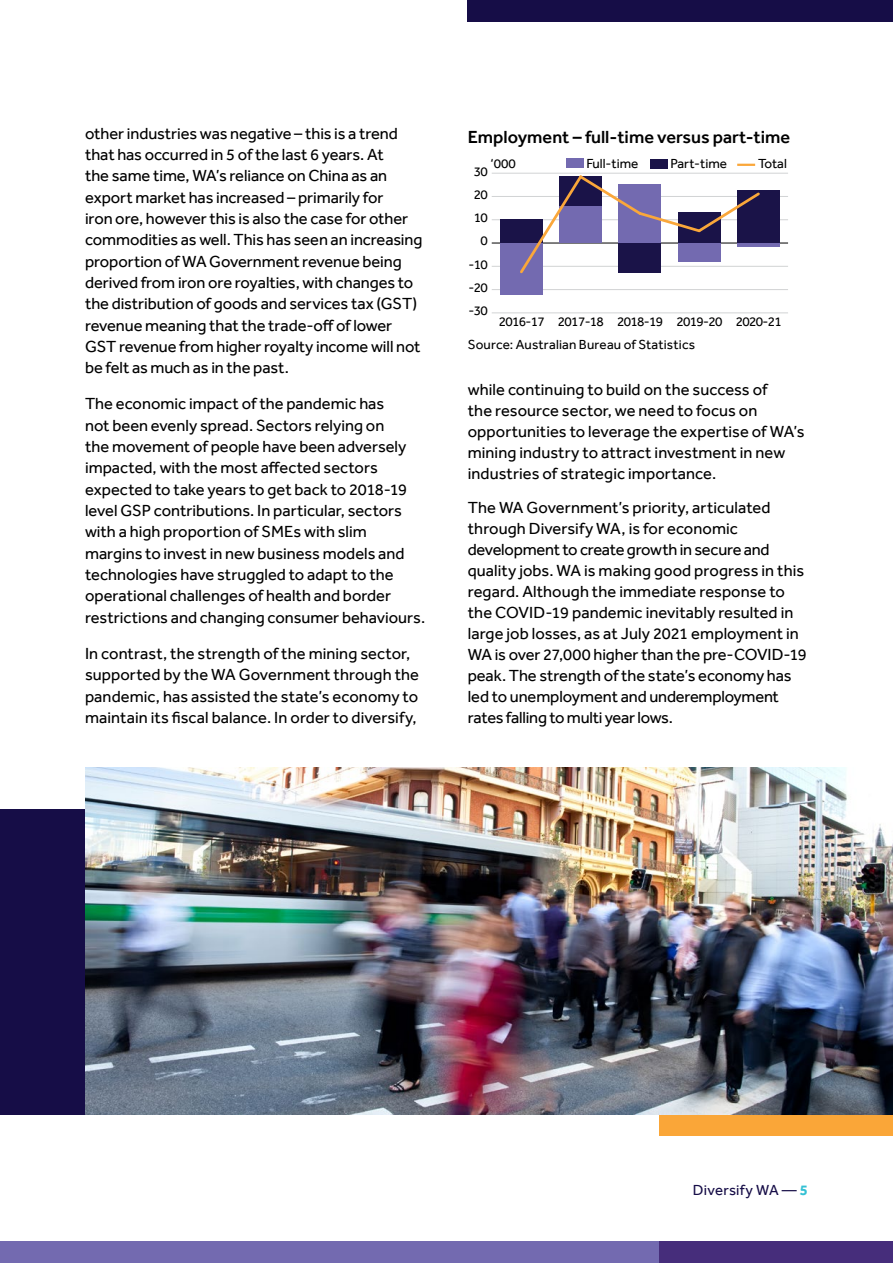
<style>
.page{position:relative;width:893px;height:1263px;background:#fff}
.page>*{position:absolute;margin:0;border:0;box-sizing:border-box;transform-origin:0 0}
.t1{font:500 18px "Effra";color:#000}
.Body{font:16.5px/21.3px "Effra";color:#000}
.t2{font:15px "Effra";letter-spacing:.02em;color:#160d47}
.t3{font:13.5px "Effra";color:#000}
.t4{font:13.5px "Effra";letter-spacing:-.05em;color:#000}
.s1{font-weight:700;color:#35c1d4}
</style>
<div class="page">
<div style="left:0;top:809px;width:893px;height:305px;background:#160d47"></div>
<div style="left:659px;top:1114px;width:234px;height:21px;background:#faa638"></div>
<hr style="left:492px;top:312px;width:296px;height:1px;background:#d1d3d4">
<hr style="left:492px;top:289px;width:296px;height:1px;background:#d1d3d4">
<hr style="left:492px;top:266px;width:296px;height:1px;background:#d1d3d4">
<hr style="left:492px;top:243px;width:296px;height:1px;background:#000">
<hr style="left:492px;top:219px;width:296px;height:1px;background:#d1d3d4">
<hr style="left:492px;top:196px;width:296px;height:1px;background:#d1d3d4">
<hr style="left:492px;top:173px;width:296px;height:1px;background:#d1d3d4">
<div style="left:500px;top:220px;width:43px;height:23px;background:#1a1348"></div>
<div style="left:737px;top:190px;width:43px;height:53px;background:#1a1348"></div>
<div style="left:500px;top:243px;width:43px;height:52px;background:#736ab0"></div>
<hr style="left:737px;top:243px;width:43px;height:4px;background:#736ab0">
<svg style="left:518px;top:173px;width:244px;height:101px"></svg>
<div style="left:566px;top:158px;width:17px;height:10px;background:#736ab0"></div>
<div style="left:650px;top:159px;width:17px;height:9px;background:#1a1348"></div>
<svg style="left:737px;top:164px;width:18px;height:2px"></svg>
<img style="left:85px;top:767px;width:808px;height:347px">
<div style="left:0;top:1242px;width:893px;height:21px;background:#736ab0"></div>
<div style="left:659px;top:1242px;width:234px;height:21px;background:#462d7b"></div>
<div style="left:468px;top:0;width:425px;height:21px;background:#160d47"></div>
<p class="Body" style="left:85px;top:122px;width:339px">other industries was negative – this is a trend that has occurred in 5 of the last 6 years. At<br>the same time, WA’s reliance on China as an export market has increased – primarily for<br>iron ore, however this is also the case for other commodities as well. This has seen an increasing proportion of WA Government revenue being derived from iron ore royalties, with changes to the distribution of goods and services tax (GST) revenue meaning that the trade-off of lower GST revenue from higher royalty income will not be felt as much as in the past.</p>
<p class="Body" style="left:85px;top:393px;width:342px">The economic impact of the pandemic has<br>not been evenly spread. Sectors relying on<br>the movement of people have been adversely impacted, with the most affected sectors expected to take years to get back to 2018-19 level GSP contributions. In particular, sectors with a high proportion of SMEs with slim margins to invest in new business models and technologies have struggled to adapt to the operational challenges of health and border restrictions and changing consumer behaviours.</p>
<p class="Body" style="left:85px;top:643px;width:336px">In contrast, the strength of the mining sector, supported by the WA Government through the pandemic, has assisted the state’s economy to maintain its fiscal balance. In order to diversify,</p>
<p class="t1" style="left:468px;top:126px;width:324px">Employment – full-time versus part-time</p>
<p class="t3" style="left:490px;top:155px;width:27px">‘000</p>
<p class="t3" style="left:670px;top:155px;width:58px">Part-time</p>
<p class="t3" style="left:758px;top:155px;width:30px">Total</p>
<p class="t3" style="left:586px;top:155px;width:54px">Full-time</p>
<p class="t3" style="left:474px;top:163px;width:16px">30</p>
<p class="t3" style="left:474px;top:186px;width:16px">20</p>
<p class="t3" style="left:474px;top:210px;width:16px">10</p>
<p class="t3" style="left:480px;top:233px;width:9px">0</p>
<p class="t3" style="left:468px;top:256px;width:21px">-10</p>
<p class="t3" style="left:468px;top:279px;width:21px">-20</p>
<p class="t3" style="left:468px;top:303px;width:21px">-30</p>
<p class="t4" style="left:499px;top:314px;width:285px">2016-17 2017-18 2018-19 2019-20 2020-21</p>
<p class="t3" style="left:468px;top:337px;width:229px">Source: Australian Bureau of Statistics</p>
<p class="Body" style="left:468px;top:379px;width:338px">while continuing to build on the success of<br>the resource sector, we need to focus on opportunities to leverage the expertise of WA’s mining industry to attract investment in new industries of strategic importance.</p>
<p class="Body" style="left:468px;top:497px;width:340px">The WA Government’s priority, articulated through Diversify WA, is for economic development to create growth in secure and quality jobs. WA is making good progress in this regard. Although the immediate response to the COVID-19 pandemic inevitably resulted in large job losses, as at July 2021 employment in WA is over 27,000 higher than the pre-COVID-19 peak. The strength of the state’s economy has led to unemployment and underemployment rates falling to multi year lows.</p>
<p class="t2" style="left:693px;top:1181px;width:117px">Diversify WA — <span class="s1">5</span></p>
</div>
